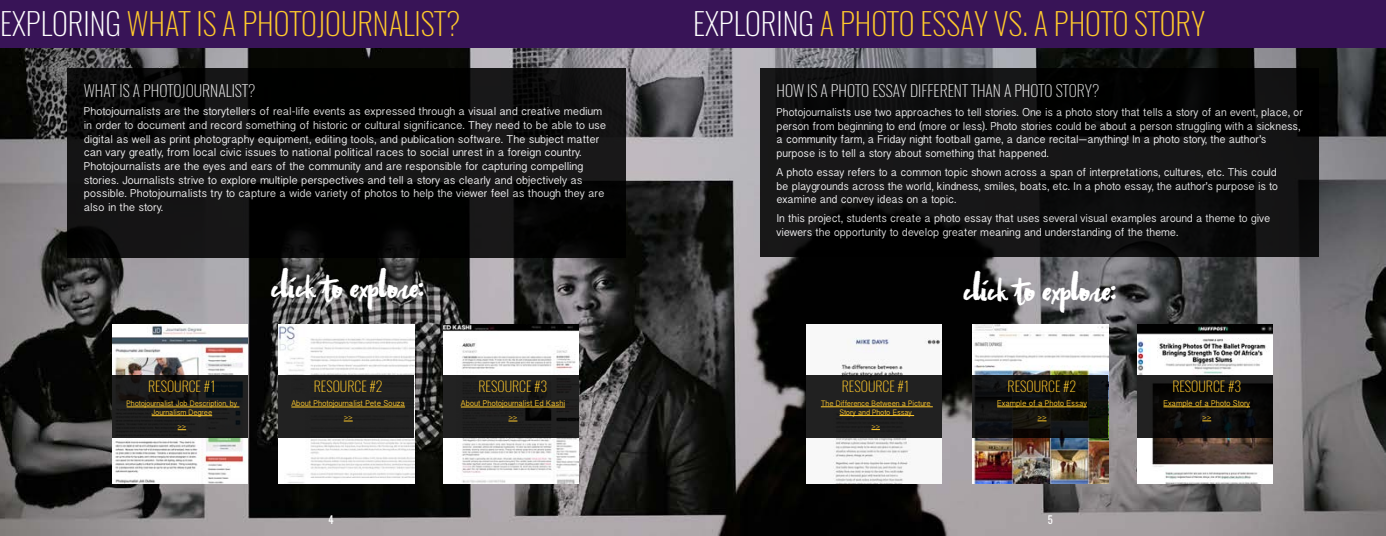
<style>
.page{position:relative;width:1386px;height:536px;background:#fff}
.page>*{position:absolute;margin:0;border:0;box-sizing:border-box;transform-origin:0 0}
.t1{font:200 30.62px "Oswald";color:#ffc92c}
.t2{font:30.62px "Asphalts Brush";color:#fff}
.t3{font:200 15.75px "Oswald";color:#fff}
.t4{font:200 14px "Oswald";color:#ffc92c}
.t5{font:11.38px/13.7px "Lao Sangam MN";color:#fff}
.t6{font:10.5px "Oswald";color:#fff}
.t7{font:8.31px/14px "Lao Sangam MN";color:#ffc92c;text-align:center;scale:.95 1}
.t8{font:7.88px/8.8px "Lao Sangam MN";color:#ffc92c;text-align:center;scale:.95 1}
.s1{color:#fff}
</style>
<div class="page">
<img style="left:0;top:47px;width:1386px;height:489px">
<div style="left:0;top:0;width:1386px;height:47px;background:#381457"></div>
<div style="left:67px;top:68px;width:559px;height:190px;background:linear-gradient(to right,#0e0e0e,#0b0b0b)"></div>
<svg style="left:760px;top:69px;width:559px;height:187px;background:#0e0e0f"></svg>
<img style="left:112px;top:324px;width:136px;height:159px">
<svg style="left:112px;top:375px;width:136px;height:63px;background:#1c1c1b"></svg>
<hr style="left:127px;top:406px;width:112px;height:1px;background:#ffc92c">
<hr style="left:152px;top:415px;width:60px;height:1px;background:#ffc92c">
<img style="left:279px;top:324px;width:135px;height:159px">
<div style="left:279px;top:375px;width:135px;height:63px;background:#212121"></div>
<hr style="left:291px;top:406px;width:114px;height:1px;background:#ffc92c">
<img style="left:443px;top:325px;width:136px;height:158px">
<svg style="left:443px;top:375px;width:136px;height:63px;background:#1e1e1d"></svg>
<hr style="left:461px;top:406px;width:104px;height:1px;background:#ffc92c">
<img style="left:806px;top:324px;width:136px;height:159px">
<div style="left:806px;top:375px;width:136px;height:63px;background:#212121"></div>
<hr style="left:821px;top:406px;width:112px;height:1px;background:#ffc92c">
<hr style="left:840px;top:415px;width:74px;height:1px;background:#ffc92c">
<img style="left:973px;top:324px;width:135px;height:159px">
<svg style="left:973px;top:375px;width:135px;height:63px;background:#11110e"></svg>
<hr style="left:997px;top:406px;width:90px;height:1px;background:#ffc92c">
<img style="left:1137px;top:324px;width:136px;height:159px">
<svg style="left:1137px;top:375px;width:136px;height:63px;background:#100f0e"></svg>
<hr style="left:1163px;top:406px;width:87px;height:1px;background:#ffc92c">
<h1 class="t1" style="left:0;top:-3px;width:462px"><span class="s1">EXPLORING</span> WHAT IS A PHOTOJOURNALIST?</h1>
<h1 class="t1" style="left:693px;top:-3px;width:514px"><span class="s1">EXPLORING</span> A PHOTO ESSAY VS. A PHOTO STORY</h1>
<h2 class="t3" style="left:84px;top:76px;width:173px">WHAT IS A PHOTOJOURNALIST?</h2>
<p class="t5" style="left:84px;top:106px;width:524px">Photojournalists are the storytellers of real-life events as expressed through a visual and creative medium in order to document and record something of historic or cultural significance. They need to be able to use digital as well as print photography equipment, editing tools, and publication software. The subject matter can vary greatly, from local civic issues to national political races to social unrest in a foreign country.<br>Photojournalists are the eyes and ears of the community and are responsible for capturing compelling stories. Journalists strive to explore multiple perspectives and tell a story as clearly and objectively as possible. Photojournalists try to capture a wide variety of photos to help the viewer feel as though they are also in the story.</p>
<h2 class="t3" style="left:777px;top:77px;width:325px">HOW IS A PHOTO ESSAY DIFFERENT THAN A PHOTO STORY?</h2>
<p class="t5" style="left:777px;top:106px;width:528px">Photojournalists use two approaches to tell stories. One is a photo story that tells a story of an event, place, or person from beginning to end (more or less). Photo stories could be about a person struggling with a sickness, a community farm, a Friday night football game, a dance recital—anything! In a photo story, the author’s purpose is to tell a story about something that happened.</p>
<p class="t5" style="left:777px;top:166px;width:503px;text-align:justify">A photo essay refers to a common topic shown across a span of interpretations, cultures, etc. This could be playgrounds across the world, kindness, smiles, boats, etc. In a photo essay, the author’s purpose is to examine and convey ideas on a topic.</p>
<p class="t5" style="left:777px;top:212px;width:495px">In this project, students create a photo essay that uses several visual examples around a theme to give viewers the opportunity to develop greater meaning and understanding of the theme.</p>
<p class="t4" style="left:148px;top:373px;width:69px">RESOURCE #1</p>
<p class="t8" style="left:127px;top:399px;width:118px">Photojournalist Job Description, by<br>Journalism Degree</p>
<p class="t8" style="left:178px;top:422px;width:10px">&gt;&gt;</p>
<h1 class="t2" style="left:271px;top:267px;width:154px">click to explore:</h1>
<h1 class="t2" style="left:963px;top:270px;width:154px">click to explore:</h1>
<p class="t4" style="left:314px;top:373px;width:70px">RESOURCE #2</p>
<p class="t7" style="left:291px;top:397px;width:121px">About Photojournalist Pete Souza &gt;&gt;</p>
<p class="t4" style="left:479px;top:373px;width:70px">RESOURCE #3</p>
<p class="t7" style="left:461px;top:397px;width:111px">About Photojournalist Ed Kashi &gt;&gt;</p>
<p class="t4" style="left:842px;top:373px;width:69px">RESOURCE #1</p>
<p class="t8" style="left:821px;top:399px;width:117px">The Difference Between a Picture<br>Story and Photo Essay</p>
<p class="t8" style="left:871px;top:422px;width:10px">&gt;&gt;</p>
<p class="t4" style="left:1008px;top:373px;width:70px">RESOURCE #2</p>
<p class="t7" style="left:997px;top:396px;width:96px">Example of a Photo Essay &gt;&gt;</p>
<p class="t6" style="left:329px;top:510px;width:7px">4</p>
<p class="t6" style="left:1048px;top:510px;width:6px">5</p>
<p class="t4" style="left:1172px;top:373px;width:70px">RESOURCE #3</p>
<p class="t7" style="left:1163px;top:396px;width:93px">Example of a Photo Story &gt;&gt;</p>
</div>
